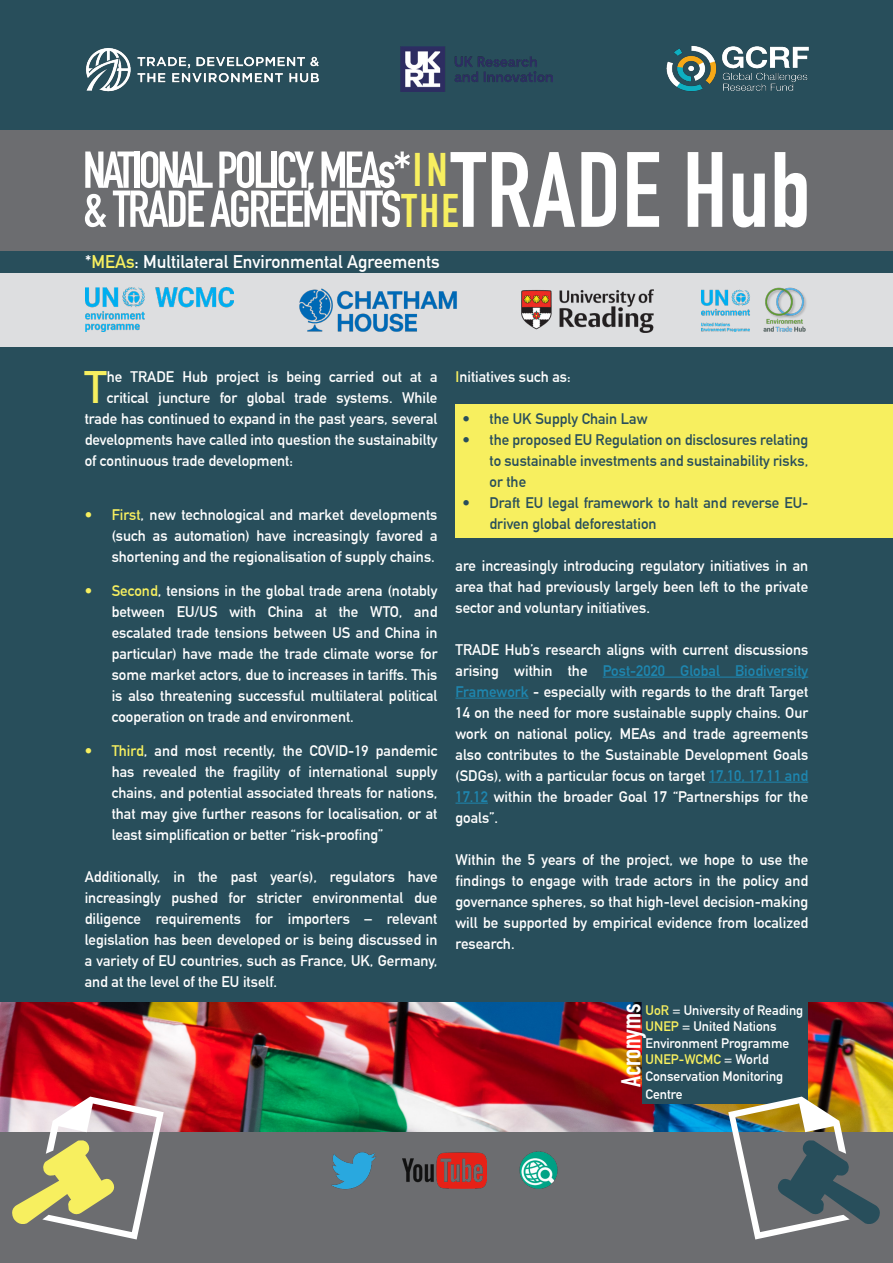
<style>
.page{position:relative;width:893px;height:1263px;background:#6c6d70}
.page>*{position:absolute;margin:0;border:0;box-sizing:border-box;transform-origin:0 0}
.t1{font:700 105px "DIN Condensed";letter-spacing:.01em;color:#fff}
.t2{font:700 51px "DIN Condensed";letter-spacing:-.06em;color:#fff}
.t3{font:700 51px "DIN Condensed";letter-spacing:-.04em;color:#fff}
.t4{font:700 44.55px "DIN Alternate";color:#f7ef5f}
.t5{font:700 27px "DIN Condensed";letter-spacing:-.005em;color:#fff}
.t6{font:700 18px "DIN Alternate";color:#fff}
.t7{font:700 15px/21px "DIN Alternate";color:#fff;text-align:justify}
.t8{font:700 15px/21px "DIN Alternate";color:#284e5b;text-align:justify}
.t9{font:700 13.5px/16.5px "DIN Alternate";color:#fff}
.s1{font-size:46.5px;color:#f7ef5f}
.s2{color:#f7ef5f}
.s3{color:#1e86af}
</style>
<div class="page">
<div style="left:0;top:0;width:893px;height:130px;background:#284e5b"></div>
<div style="left:0;top:251px;width:893px;height:880px;background:#284e5b"></div>
<div style="left:455px;top:404px;width:438px;height:134px;background:#f7ef5f"></div>
<div style="left:0;top:273px;width:893px;height:74px;background:#dddee0"></div>
<img style="left:331px;top:1152px;width:45px;height:38px">
<img style="left:402px;top:1152px;width:85px;height:36px">
<img style="left:519px;top:1151px;width:39px;height:38px">
<img style="left:522px;top:289px;width:132px;height:43px">
<img style="left:85px;top:288px;width:149px;height:43px">
<img style="left:0;top:1003px;width:893px;height:128px">
<div style="left:642px;top:995px;width:166px;height:109px;background:#284e5b"></div>
<img style="left:702px;top:287px;width:104px;height:44px">
<svg style="left:9px;top:1096px;width:155px;height:143px"></svg>
<svg style="left:728px;top:1096px;width:155px;height:143px"></svg>
<hr style="left:603px;top:677px;width:205px;height:1px;background:#1e86af">
<hr style="left:455px;top:698px;width:74px;height:1px;background:#1e86af">
<hr style="left:709px;top:782px;width:99px;height:1px;background:#1e86af">
<hr style="left:455px;top:803px;width:33px;height:1px;background:#1e86af">
<img style="left:86px;top:48px;width:233px;height:44px">
<img style="left:666px;top:45px;width:143px;height:46px">
<img style="left:401px;top:46px;width:151px;height:45px">
<img style="left:299px;top:288px;width:158px;height:44px">
<p class="t2" style="left:83px;top:136px;width:366px">NATIONAL POLICY, MEAs*<span class="s1">I N</span></p>
<p class="t3" style="left:83px;top:175px;width:377px">&amp; TRADE AGREEMENTS<span class="s1">THE</span></p>
<p class="t1" style="left:451px;top:119px;width:362px">TRADE Hub</p>
<p class="t6" style="left:85px;top:248px;width:356px">*<span class="s2">MEAs</span>: Multilateral Environmental Agreements</p>
<p class="t4" style="left:85px;top:353px;width:24px">T</p>
<p class="t7" style="left:107px;top:365px;width:332px">he TRADE Hub project is being carried out at a</p>
<p class="t7" style="left:107px;top:386px;width:332px">critical juncture for global trade systems. While</p>
<p class="t7" style="left:85px;top:407px;width:354px">trade has continued to expand in the past years, several</p>
<p class="t7" style="left:85px;top:428px;width:354px">developments have called into question the sustainabilty</p>
<p class="t7" style="left:85px;top:449px;width:210px">of continuous trade development:</p>
<p class="t7" style="left:112px;top:503px;width:327px;text-indent:-27px"><span class="s2">• First</span>, new technological and market developments (such as automation) have increasingly favored a shortening and the regionalisation of supply chains.</p>
<p class="t7" style="left:112px;top:579px;width:327px;text-indent:-27px"><span class="s2">• Second</span>, tensions in the global trade arena (notably between EU/US with China at the WTO, and escalated trade tensions between US and China in particular) have made the trade climate worse for some market actors, due to increases in tariffs. This is also threatening successful multilateral political cooperation on trade and environment.</p>
<p class="t7" style="left:112px;top:739px;width:327px;text-indent:-27px"><span class="s2">• Third</span>, and most recently, the COVID-19 pandemic has revealed the fragility of international supply chains, and potential associated threats for nations, that may give further reasons for localisation, or at least simplification or better “risk-proofing”</p>
<p class="t7" style="left:85px;top:865px;width:354px">Additionally, in the past year(s), regulators have increasingly pushed for stricter environmental due diligence requirements for importers – relevant legislation has been developed or is being discussed in a variety of EU countries, such as France, UK, Germany, and at the level of the EU itself.</p>
<p class="t7" style="left:455px;top:365px;width:117px"><span class="s2">I</span>nitiatives such as:</p>
<p class="t8" style="left:462px;top:407px;width:187px">• the UK Supply Chain Law</p>
<p class="t8" style="left:489px;top:428px;width:320px;text-indent:-27px">• the proposed EU Regulation on disclosures relating to sustainable investments and sustainability risks, or the</p>
<p class="t8" style="left:489px;top:491px;width:320px;text-indent:-27px">• Draft EU legal framework to halt and reverse EU&shy;driven global deforestation</p>
<p class="t7" style="left:455px;top:554px;width:354px">are increasingly introducing regulatory initiatives in an area that had previously largely been left to the private sector and voluntary initiatives.</p>
<p class="t7" style="left:455px;top:638px;width:354px">TRADE Hub’s research aligns with current discussions arising within the <span class="s3">Post-2020 Global Biodiversity Framework</span> - especially with regards to the draft Target 14 on the need for more sustainable supply chains. Our work on national policy, MEAs and trade agreements also contributes to the Sustainable Development Goals (SDGs), with a particular focus on target <span class="s3">17.10, 17.11 and 17.12</span> within the broader Goal 17 “Partnerships for the goals”.</p>
<p class="t7" style="left:455px;top:848px;width:354px">Within the 5 years of the project, we hope to use the findings to engage with trade actors in the policy and governance spheres, so that high-level decision-making will be supported by empirical evidence from localized research.</p>
<h3 class="t5" style="left:613px;top:1087px;width:85px;rotate:-90deg">Acronyms</h3>
<p class="t9" style="left:646px;top:1001px;width:159px"><span class="s2">UoR</span> = University of Reading</p>
<p class="t9" style="left:646px;top:1017px;width:145px"><span class="s2">UNEP</span> = United Nations<br>Environment Programme</p>
<p class="t9" style="left:646px;top:1050px;width:139px"><span class="s2">UNEP-WCMC</span> = World<br>Conservation Monitoring</p>
<p class="t9" style="left:646px;top:1085px;width:39px">Centre</p>
</div>
